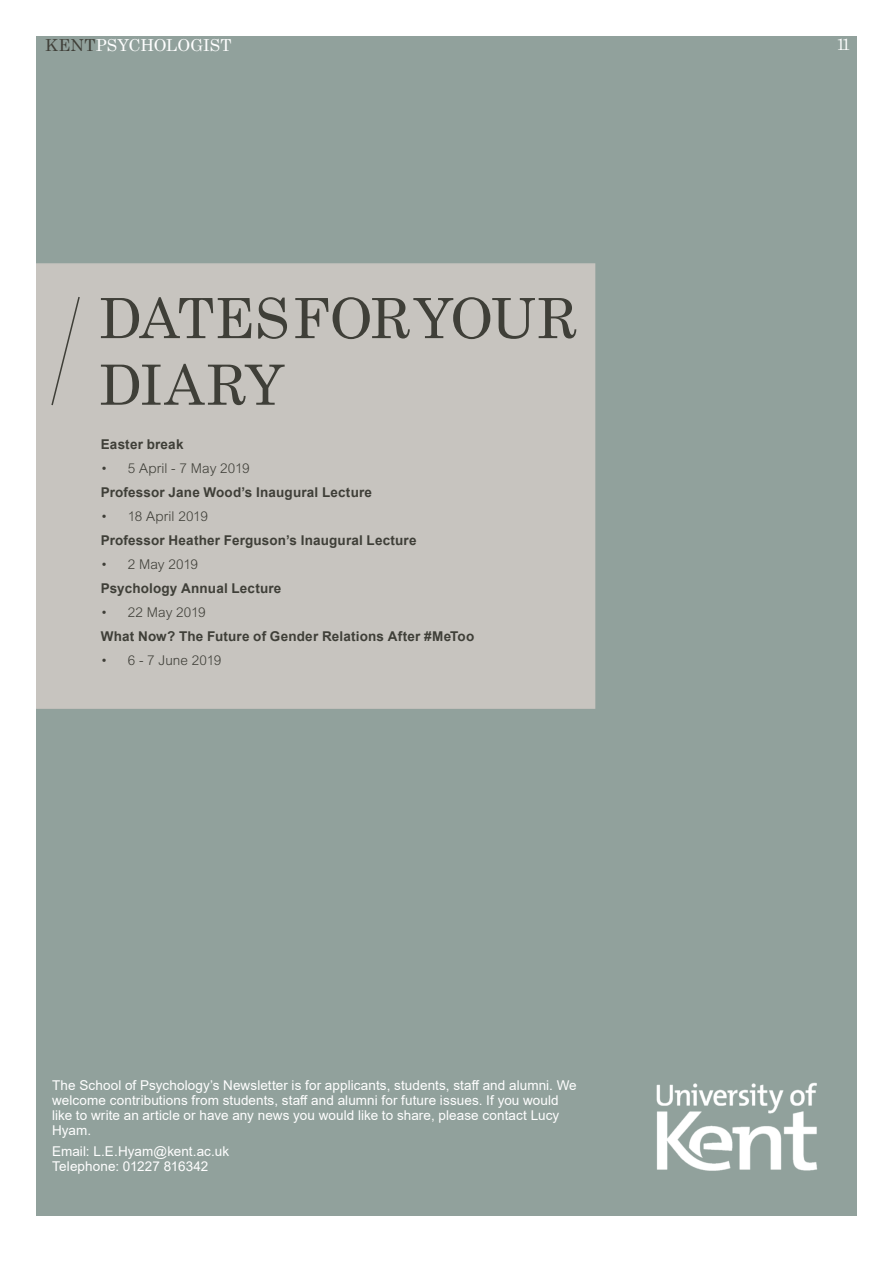
<style>
.page{position:relative;width:893px;height:1263px;background:#fff}
.page>*{position:absolute;margin:0;border:0;box-sizing:border-box;transform-origin:0 0}
.Indented_Basic_Parag{font:55.5px/66.6px "Century Schoolbook";letter-spacing:-.03em;color:#3f3f38}
.t1{font:16.5px "Century Schoolbook";letter-spacing:.005em;color:#fff}
.Indented_Basic_Parag-2{font:13.5px/15px "Arial";letter-spacing:.005em;color:#fff}
.Indented_Basic_Parag-3{font:700 13.5px "Arial";letter-spacing:.015em;color:#3f3f38}
.t2{font:300 13.5px "Arial MT Std";letter-spacing:.005em;color:#3f3f38}
.s1{color:#3f3f38}
.s2{color:#91a19c}
</style>
<div class="page">
<div style="left:36px;top:36px;width:821px;height:18px;background:#91a19c"></div>
<div style="left:36px;top:54px;width:821px;height:1161px;background:#91a19c"></div>
<div style="left:36px;top:263px;width:559px;height:446px;background:#c7c4bf"></div>
<svg style="left:51px;top:297px;width:29px;height:109px"></svg>
<img style="left:656px;top:1082px;width:162px;height:89px">
<p class="t1" style="left:45px;top:31px;width:188px"><span class="s1">KENT</span>PSYCHOLOGIST</p>
<p class="t1" style="left:836px;top:31px;width:22px">11 <span class="s2">.</span></p>
<p class="Indented_Basic_Parag" style="left:99px;top:280px;width:480px">DATES FOR YOUR<br>DIARY</p>
<p class="Indented_Basic_Parag-3" style="left:101px;top:435px;width:84px">Easter break</p>
<p class="t2" style="left:101px;top:461px;width:150px">• 5 April - 7 May 2019</p>
<p class="Indented_Basic_Parag-3" style="left:101px;top:483px;width:273px">Professor Jane Wood’s Inaugural Lecture</p>
<p class="t2" style="left:101px;top:509px;width:109px">• 18 April 2019</p>
<p class="Indented_Basic_Parag-3" style="left:101px;top:531px;width:317px">Professor Heather Ferguson’s Inaugural Lecture</p>
<p class="t2" style="left:101px;top:557px;width:99px">• 2 May 2019</p>
<p class="Indented_Basic_Parag-3" style="left:101px;top:579px;width:182px">Psychology Annual Lecture</p>
<p class="t2" style="left:101px;top:605px;width:106px">• 22 May 2019</p>
<p class="Indented_Basic_Parag-3" style="left:101px;top:627px;width:375px">What Now? The Future of Gender Relations After #MeToo</p>
<p class="t2" style="left:101px;top:653px;width:122px">• 6 - 7 June 2019</p>
<p class="Indented_Basic_Parag-2" style="left:52px;top:1078px;width:526px">The School of Psychology’s Newsletter is for applicants, students, staff and alumni. We welcome contributions from students, staff and alumni for future issues. If you would like to write an article or have any news you would like to share, please contact Lucy Hyam.</p>
<p class="Indented_Basic_Parag-2" style="left:52px;top:1144px;width:178px">Email: L.E.Hyam@kent.ac.uk</p>
<p class="Indented_Basic_Parag-2" style="left:52px;top:1159px;width:158px">Telephone: 01227 816342</p>
</div>
